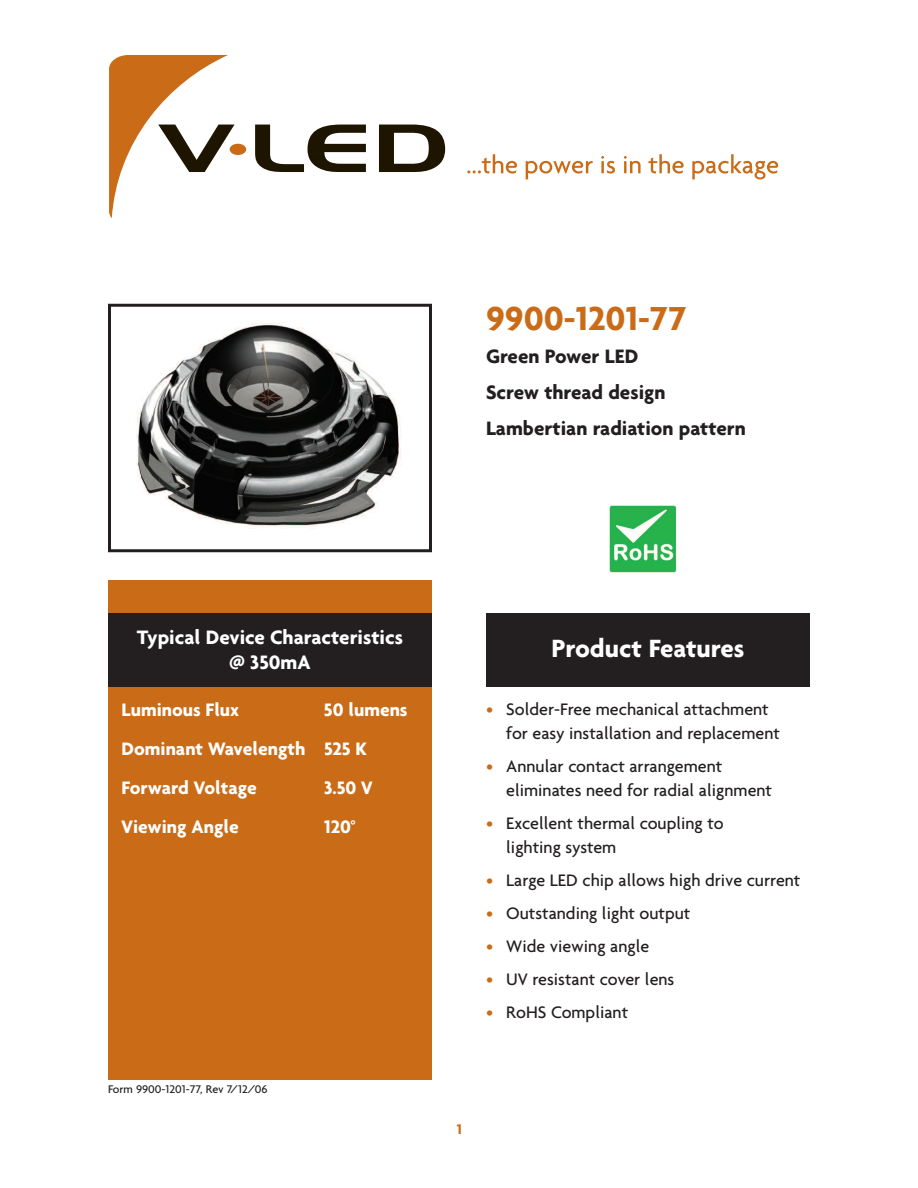
<style>
.page{position:relative;width:918px;height:1188px;background:#fff}
.page>*{position:absolute;margin:0;border:0;box-sizing:border-box;transform-origin:0 0}
.t1{font:700 36px "Agenda";color:#ca6c17}
.t2{font:700 27px "Agenda";color:#fff}
.t3{font:700 21px/36px "Agenda";color:#231f20}
.t4{font:700 21px/25.2px "Agenda";color:#fff;text-align:center}
.t5{font:700 19.5px/39px "Agenda";color:#fff}
.t6{font:500 18px/24px "Agenda";color:#231f20}
.t7{font:700 15px "Agenda";color:#ca6c17}
.t8{font:500 12px "Agenda";color:#231f20}
.s1{color:#ca6c17}
</style>
<div class="page">
<svg style="left:467px;top:154px;width:50px;height:20px"></svg>
<svg style="left:526px;top:161px;width:67px;height:18px"></svg>
<svg style="left:601px;top:156px;width:14px;height:18px"></svg>
<svg style="left:624px;top:156px;width:17px;height:17px"></svg>
<svg style="left:648px;top:154px;width:36px;height:20px"></svg>
<svg style="left:692px;top:154px;width:86px;height:25px"></svg>
<svg style="left:109px;top:55px;width:126px;height:163px"></svg>
<svg style="left:255px;top:125px;width:111px;height:47px"></svg>
<svg style="left:379px;top:125px;width:66px;height:47px"></svg>
<div style="left:230px;top:144px;width:16px;height:11px;background:#ca6c17;border-radius:50%"></div>
<img style="left:137px;top:322px;width:265px;height:206px">
<div style="left:108px;top:304px;width:324px;height:248px;border:3px solid #231f20"></div>
<div style="left:108px;top:580px;width:324px;height:500px;background:#ca6c17"></div>
<div style="left:108px;top:613px;width:324px;height:73px;background:#231f20"></div>
<div style="left:486px;top:613px;width:324px;height:73px;background:#231f20"></div>
<svg style="left:609px;top:505px;width:68px;height:68px"></svg>
<img style="left:610px;top:506px;width:66px;height:66px">
<h1 class="t1" style="left:486px;top:297px;width:202px">9900-1201-77</h1>
<p class="t3" style="left:486px;top:337px;width:261px">Green Power LED<br>Screw thread design<br>Lambertian radiation pattern</p>
<p class="t4" style="left:137px;top:624px;width:268px">Typical Device Characteristics @ 350mA</p>
<h2 class="t2" style="left:552px;top:632px;width:194px">Product Features</h2>
<p class="t5" style="left:122px;top:690px;width:119px">Luminous Flux</p>
<p class="t6" style="left:506px;top:697px;width:275px;text-indent:-20px"><span class="s1">•</span> Solder-Free mechanical attachment for easy installation and replacement</p>
<p class="t6" style="left:506px;top:754px;width:267px;text-indent:-20px"><span class="s1">•</span> Annular contact arrangement eliminates need for radial alignment</p>
<p class="t6" style="left:506px;top:811px;width:219px;text-indent:-20px"><span class="s1">•</span> Excellent thermal coupling to lighting system</p>
<p class="t6" style="left:486px;top:868px;width:316px"><span class="s1">•</span> Large LED chip allows high drive current</p>
<p class="t6" style="left:486px;top:901px;width:206px"><span class="s1">•</span> Outstanding light output</p>
<p class="t6" style="left:486px;top:934px;width:165px"><span class="s1">•</span> Wide viewing angle</p>
<p class="t6" style="left:486px;top:967px;width:190px"><span class="s1">•</span> UV resistant cover lens</p>
<p class="t6" style="left:486px;top:1000px;width:144px"><span class="s1">•</span> RoHS Compliant</p>
<p class="t5" style="left:122px;top:690px;width:288px;text-indent:202px">50 lumens<br>Dominant Wavelength 525 K<br>Forward Voltage</p>
<p class="t5" style="left:324px;top:768px;width:50px">3.50 V</p>
<p class="t5" style="left:122px;top:807px;width:119px">Viewing Angle</p>
<p class="t5" style="left:324px;top:807px;width:33px">120°</p>
<p class="t8" style="left:108px;top:1082px;width:161px">Form 9900-1201-77, Rev 7/12/06</p>
<p class="t7" style="left:457px;top:1120px;width:7px">1</p>
</div>
